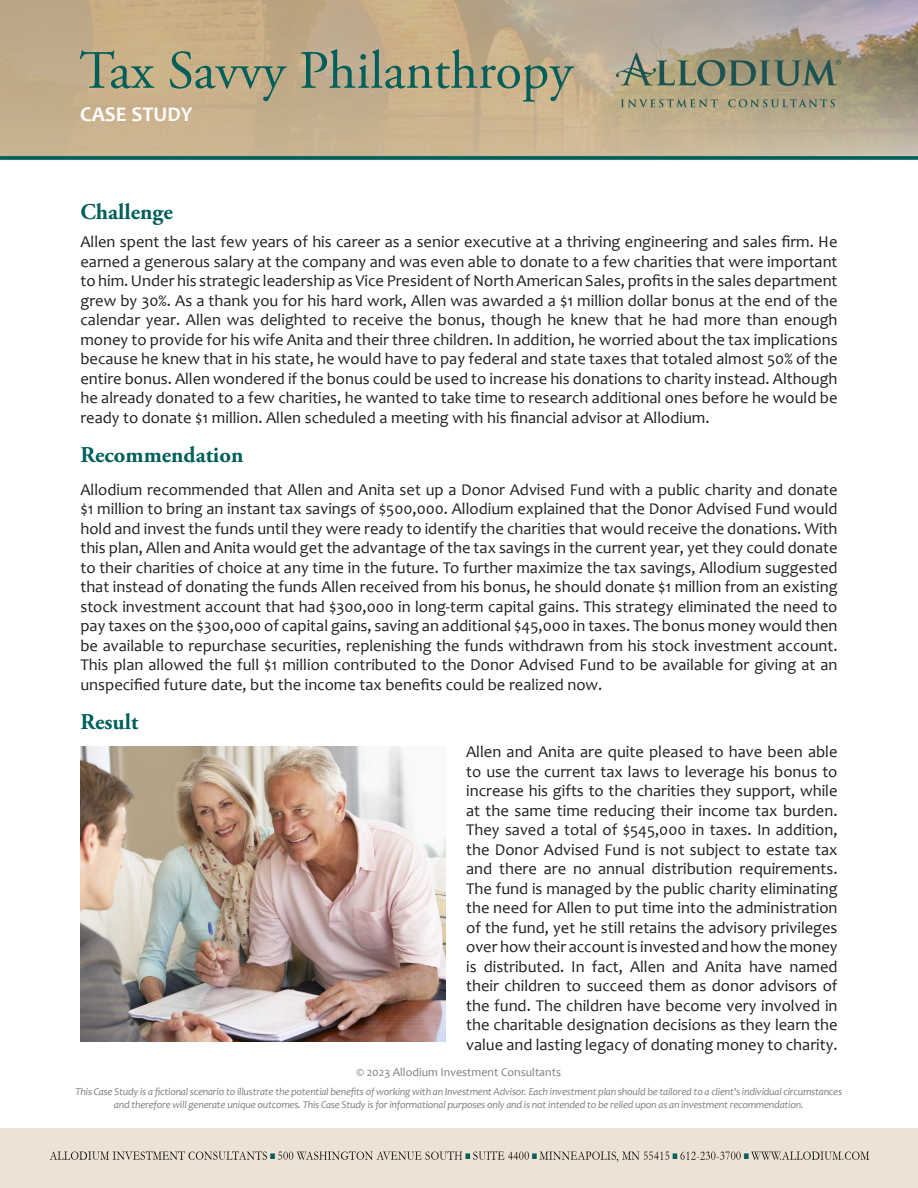
<style>
.page{position:relative;width:918px;height:1188px;background:#fff}
.page>*{position:absolute;margin:0;border:0;box-sizing:border-box;transform-origin:0 0}
.t1{font:54px "Adobe Garamond Pro";color:#005f5a}
.t2{font:700 22.5px "Adobe Garamond Pro";color:#005f5a}
.t3{font:700 21px "Candara";color:#fff}
.t4{font:16.5px/19.5px "Candara";color:#231f20;text-align:justify}
.t5{font:12px "Candara";color:#7f7f7f}
.t6{font:italic 10.5px/12.6px "Candara";letter-spacing:-.02em;color:#7f7f7f;text-align:center}
</style>
<div class="page">
<img style="left:0;top:0;width:918px;height:161px">
<img style="left:0;top:1129px;width:918px;height:59px">
<img style="left:603px;top:48px;width:241px;height:64px">
<img style="left:80px;top:746px;width:366px;height:295px">
<p class="t1" style="left:79px;top:38px;width:495px">Tax Savvy Philanthropy</p>
<p class="t3" style="left:80px;top:101px;width:114px">CASE STUDY</p>
<p class="t2" style="left:80px;top:199px;width:94px">Challenge</p>
<p class="t4" style="left:80px;top:232px;width:759px">Allen spent the last few years of his career as a senior executive at a thriving engineering and sales firm. He earned a generous salary at the company and was even able to donate to a few charities that were important to him. Under his strategic leadership as Vice President of North American Sales, profits in the sales department grew by 30%. As a thank you for his hard work, Allen was awarded a $1 million dollar bonus at the end of the calendar year. Allen was delighted to receive the bonus, though he knew that he had more than enough money to provide for his wife Anita and their three children. In addition, he worried about the tax implications because he knew that in his state, he would have to pay federal and state taxes that totaled almost 50% of the entire bonus. Allen wondered if the bonus could be used to increase his donations to charity instead. Although he already donated to a few charities, he wanted to take time to research additional ones before he would be ready to donate $1 million. Allen scheduled a meeting with his financial advisor at Allodium.</p>
<p class="t2" style="left:80px;top:441px;width:164px">Recommendation</p>
<p class="t4" style="left:80px;top:479px;width:759px">Allodium recommended that Allen and Anita set up a Donor Advised Fund with a public charity and donate $1 million to bring an instant tax savings of $500,000. Allodium explained that the Donor Advised Fund would hold and invest the funds until they were ready to identify the charities that would receive the donations. With this plan, Allen and Anita would get the advantage of the tax savings in the current year, yet they could donate to their charities of choice at any time in the future. To further maximize the tax savings, Allodium suggested that instead of donating the funds Allen received from his bonus, he should donate $1 million from an existing stock investment account that had $300,000 in long-term capital gains. This strategy eliminated the need to pay taxes on the $300,000 of capital gains, saving an additional $45,000 in taxes. The bonus money would then be available to repurchase securities, replenishing the funds withdrawn from his stock investment account.<br>This plan allowed the full $1 million contributed to the Donor Advised Fund to be available for giving at an unspecified future date, but the income tax benefits could be realized now.</p>
<p class="t2" style="left:80px;top:708px;width:59px">Result</p>
<p class="t4" style="left:466px;top:742px;width:373px">Allen and Anita are quite pleased to have been able to use the current tax laws to leverage his bonus to increase his gifts to the charities they support, while at the same time reducing their income tax burden.<br>They saved a total of $545,000 in taxes. In addition, the Donor Advised Fund is not subject to estate tax and there are no annual distribution requirements.<br>The fund is managed by the public charity eliminating the need for Allen to put time into the administration of the fund, yet he still retains the advisory privileges over how their account is invested and how the money is distributed. In fact, Allen and Anita have named their children to succeed them as donor advisors of the fund. The children have become very involved in the charitable designation decisions as they learn the value and lasting legacy of donating money to charity.</p>
<p class="t5" style="left:356px;top:1064px;width:206px">© 2023 Allodium Investment Consultants</p>
<p class="t6" style="left:75px;top:1085px;width:768px">This Case Study is a fictional scenario to illustrate the potential benefits of working with an Investment Advisor. Each investment plan should be tailored to a client's individual circumstances and therefore will generate unique outcomes. This Case Study is for informational purposes only and is not intended to be relied upon as an investment recommendation.</p>
</div>
